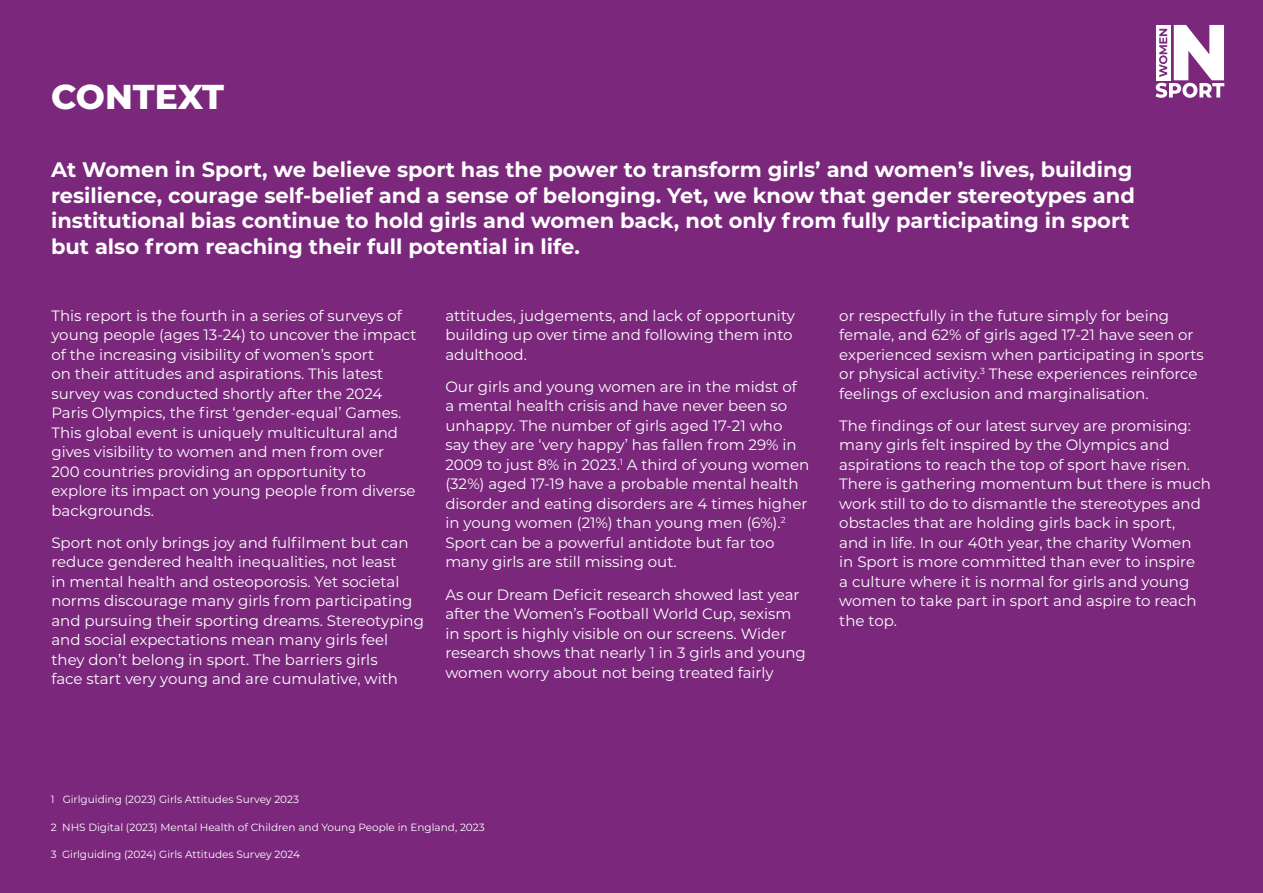
<style>
.page{position:relative;width:1263px;height:893px;background:#7a277c}
.page>*{position:absolute;margin:0;border:0;box-sizing:border-box;transform-origin:0 0}
.heading_1{font:800 34.5px "Montserrat";letter-spacing:-.005em;color:#fff}
.Paragraph_Style_2{font:700 21px/25.5px "Montserrat";color:#fff}
.t1{font:15px/19.5px "Montserrat";color:#fff}
.t2{font:10.5px "Montserrat";color:#fff}
</style>
<div class="page">
<svg style="left:1155px;top:25px;width:69px;height:73px"></svg>
<p class="heading_1" style="left:51px;top:71px;width:175px">CONTEXT</p>
<p class="Paragraph_Style_2" style="left:51px;top:156px;width:1085px">At Women in Sport, we believe sport has the power to transform girls’ and women’s lives, building resilience, courage self-belief and a sense of belonging. Yet, we know that gender stereotypes and institutional bias continue to hold girls and women back, not only from fully participating in sport but also from reaching their full potential in life.</p>
<p class="t1" style="left:51px;top:305px;width:367px">This report is the fourth in a series of surveys of young people (ages 13-24) to uncover the impact of the increasing visibility of women’s sport<br>on their attitudes and aspirations. This latest survey was conducted shortly after the 2024<br>Paris Olympics, the first ‘gender-equal’ Games.<br>This global event is uniquely multicultural and gives visibility to women and men from over<br>200 countries providing an opportunity to explore its impact on young people from diverse backgrounds.</p>
<p class="t1" style="left:51px;top:532px;width:374px">Sport not only brings joy and fulfilment but can reduce gendered health inequalities, not least<br>in mental health and osteoporosis. Yet societal norms discourage many girls from participating and pursuing their sporting dreams. Stereotyping and social expectations mean many girls feel they don’t belong in sport. The barriers girls<br>face start very young and are cumulative, with</p>
<p class="t1" style="left:445px;top:305px;width:351px">attitudes, judgements, and lack of opportunity building up over time and following them into adulthood.</p>
<p class="t1" style="left:445px;top:376px;width:366px">Our girls and young women are in the midst of a mental health crisis and have never been so unhappy. The number of girls aged 17-21 who say they are ‘very happy’ has fallen from 29% in 2009 to just 8% in 2023.<sup>1</sup> A third of young women (32%) aged 17-19 have a probable mental health disorder and eating disorders are 4 times higher in young women (21%) than young men (6%).<sup>2<br></sup>Sport can be a powerful antidote but far too many girls are still missing out.</p>
<p class="t1" style="left:445px;top:584px;width:362px">As our Dream Deficit research showed last year after the Women’s Football World Cup, sexism in sport is highly visible on our screens. Wider research shows that nearly 1 in 3 girls and young women worry about not being treated fairly</p>
<p class="t1" style="left:839px;top:305px;width:366px">or respectfully in the future simply for being female, and 62% of girls aged 17-21 have seen or experienced sexism when participating in sports or physical activity.<sup>3</sup> These experiences reinforce feelings of exclusion and marginalisation.</p>
<p class="t1" style="left:839px;top:415px;width:373px">The findings of our latest survey are promising: many girls felt inspired by the Olympics and aspirations to reach the top of sport have risen.<br>There is gathering momentum but there is much work still to do to dismantle the stereotypes and obstacles that are holding girls back in sport,<br>and in life. In our 40th year, the charity Women<br>in Sport is more committed than ever to inspire<br>a culture where it is normal for girls and young women to take part in sport and aspire to reach the top.</p>
<p class="t2" style="left:51px;top:792px;width:250px">1 Girlguiding (2023) Girls Attitudes Survey 2023</p>
<p class="t2" style="left:51px;top:820px;width:436px">2 NHS Digital (2023) Mental Health of Children and Young People in England, 2023</p>
<p class="t2" style="left:51px;top:847px;width:251px">3 Girlguiding (2024) Girls Attitudes Survey 2024</p>
</div>
